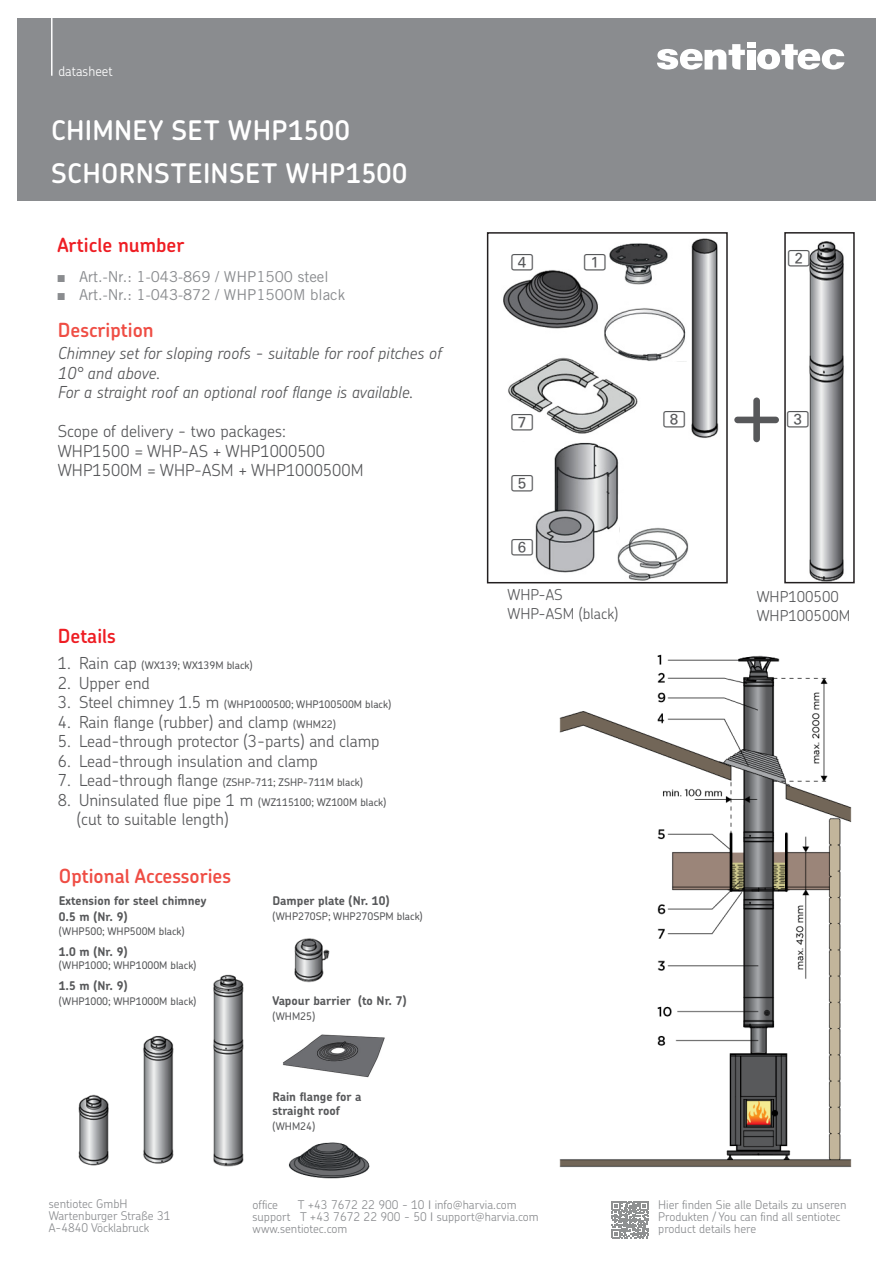
<style>
.page{position:relative;width:893px;height:1263px;background:#fff}
.page>*{position:absolute;margin:0;border:0;box-sizing:border-box;transform-origin:0 0}
.Produkt_Fließtext{font:300 108px "Chevin Pro";color:#57585a}
.t1{font:600 27px/43.2px "Chevin Pro";letter-spacing:.015em;color:#fff}
.Produkt_H_vor_Aufzählung_SENTIOTEC{font:600 19.5px "Chevin Pro";color:#ef4d44}
.t2{font:600 19.5px "Chevin Pro";color:#ee1d23}
.Produkt_Fließtext_ohne_Aufzählung{font:300 16.5px/19.5px "Chevin Pro";color:#57585a}
.Produkt_Fließtext_ohne_Aufzählung-2{font:italic 300 16.5px/19.5px "Chevin Pro";color:#57585a}
.Produkt_Fließtext-2{font:16.5px "Num Line Three";color:#57585a}
.t3{font:15px "Trade Gothic LT Std";color:#8a8c8f}
.Produkt_Fließtext-3{font:300 15px "Chevin Pro";color:#57585a}
.t4{font:300 13.5px "Chevin Pro";color:#fff}
.t5{font:300 12px/12px "Chevin Pro";color:#8a8c8f}
.Produkt_Fließtext_ohne_Aufzählung_kleine{font:700 12px/16.5px "Chevin Pro";color:#57585a}
.Produkt_Fließtext_ohne_Aufzählung_kleine-2{font:500 10.5px "Chevin Pro";color:#57585a}
.s1{font-family:"Arial Narrow"}
.s2{font-weight:300;font-size:16.5px}
.s3{font-weight:500;font-size:10.5px}
</style>
<div class="page">
<div style="left:17px;top:18px;width:859px;height:183px;background:#8a8c8f"></div>
<svg style="left:657px;top:44px;width:88px;height:26px"></svg>
<svg style="left:757px;top:44px;width:87px;height:26px"></svg>
<div style="left:747px;top:50px;width:8px;height:20px;background:#fff"></div>
<div style="left:747px;top:43px;width:8px;height:5px;background:#fff"></div>
<hr style="left:51px;top:4px;width:2px;height:72px;background:#fff">
<svg style="left:611px;top:1201px;width:37px;height:37px"></svg>
<img style="left:559px;top:654px;width:293px;height:514px">
<img style="left:535px;top:442px;width:84px;height:131px">
<img style="left:802px;top:241px;width:48px;height:343px">
<img style="left:503px;top:238px;width:216px;height:200px">
<img style="left:598px;top:306px;width:88px;height:56px">
<img style="left:617px;top:527px;width:77px;height:57px">
<div style="left:613px;top:526px;width:6px;height:14px;background:#fff"></div>
<div style="left:526px;top:434px;width:38px;height:14px;background:#fff"></div>
<div style="left:579px;top:327px;width:23px;height:18px;background:#fff"></div>
<div style="left:629px;top:287px;width:23px;height:19px;background:#fff"></div>
<div style="left:487px;top:232px;width:241px;height:351px;border:2px solid #231f20"></div>
<div style="left:784px;top:232px;width:71px;height:351px;border:2px solid #231f20"></div>
<img style="left:78px;top:1094px;width:31px;height:72px">
<img style="left:143px;top:1036px;width:31px;height:128px">
<img style="left:213px;top:974px;width:31px;height:193px">
<img style="left:294px;top:938px;width:36px;height:45px">
<img style="left:283px;top:1034px;width:102px;height:44px">
<img style="left:288px;top:1142px;width:82px;height:37px">
<div style="left:555px;top:1058px;width:169px;height:99px;background:#fff"></div>
<p class="t4" style="left:58px;top:62px;width:56px">datasheet</p>
<h2 class="t1" style="left:51px;top:108px;width:358px">CHIMNEY SET WHP1500<br>SCHORNSTEINSET WHP1500</h2>
<p class="t2" style="left:57px;top:232px;width:128px">Article number</p>
<p class="t3" style="left:58px;top:268px;width:272px"><span class="s1">■</span> Art.-Nr.: 1-043-869 / WHP1500 steel</p>
<p class="t3" style="left:58px;top:285px;width:289px"><span class="s1">■</span> Art.-Nr.: 1-043-872 / WHP1500M black</p>
<p class="Produkt_H_vor_Aufzählung_SENTIOTEC" style="left:58px;top:317px;width:97px">Description</p>
<p class="Produkt_Fließtext_ohne_Aufzählung-2" style="left:58px;top:343px;width:386px">Chimney set for sloping roofs - suitable for roof pitches of<br>10° and above.<br>For a straight roof an optional roof flange is available.</p>
<p class="Produkt_Fließtext_ohne_Aufzählung" style="left:58px;top:421px;width:230px">Scope of delivery - two packages:</p>
<p class="Produkt_Fließtext_ohne_Aufzählung" style="left:58px;top:441px;width:269px">WHP1500 = WHP-AS + WHP1000500</p>
<p class="Produkt_Fließtext_ohne_Aufzählung" style="left:58px;top:460px;width:307px">WHP1500M = WHP-ASM + WHP1000500M</p>
<p class="t2" style="left:58px;top:622px;width:60px">Details</p>
<p class="Produkt_Fließtext_ohne_Aufzählung_kleine-2" style="left:58px;top:658px;width:196px"><span class="s2">1. Rain cap</span> (WX139; WX139M black)</p>
<p class="Produkt_Fließtext_ohne_Aufzählung" style="left:58px;top:672px;width:94px">2. Upper end</p>
<p class="Produkt_Fließtext_ohne_Aufzählung_kleine-2" style="left:58px;top:697px;width:335px"><span class="s2">3. Steel chimney 1.5 m</span> (WHP1000500; WHP100500M black)</p>
<p class="Produkt_Fließtext_ohne_Aufzählung" style="left:58px;top:711px;width:280px">4. Rain flange (rubber) and clamp <span class="s3">(WHM22)</span></p>
<p class="Produkt_Fließtext_ohne_Aufzählung" style="left:58px;top:731px;width:323px">5. Lead-through protector (3-parts) and clamp</p>
<p class="Produkt_Fließtext_ohne_Aufzählung" style="left:58px;top:750px;width:262px">6. Lead-through insulation and clamp</p>
<p class="Produkt_Fließtext_ohne_Aufzählung_kleine-2" style="left:58px;top:775px;width:307px"><span class="s2">7. Lead-through flange</span> (ZSHP-711; ZSHP-711M black)</p>
<p class="Produkt_Fließtext_ohne_Aufzählung" style="left:77px;top:789px;width:311px;text-indent:-19px">8. Uninsulated flue pipe 1 m <span class="s3">(WZ115100; WZ100M black) </span>(cut to suitable length)</p>
<p class="Produkt_H_vor_Aufzählung_SENTIOTEC" style="left:59px;top:863px;width:174px">Optional Accessories</p>
<p class="Produkt_Fließtext_ohne_Aufzählung_kleine" style="left:272px;top:892px;width:119px">Damper plate (Nr. 10)</p>
<p class="Produkt_Fließtext_ohne_Aufzählung_kleine-2" style="left:272px;top:909px;width:152px">(WHP270SP; WHP270SPM black)</p>
<p class="Produkt_Fließtext_ohne_Aufzählung_kleine" style="left:59px;top:892px;width:149px">Extension for steel chimney<br>0.5 m (Nr. 9)</p>
<p class="Produkt_Fließtext_ohne_Aufzählung_kleine-2" style="left:59px;top:924px;width:127px">(WHP500; WHP500M black)</p>
<p class="Produkt_Fließtext_ohne_Aufzählung_kleine" style="left:59px;top:943px;width:70px">1.0 m (Nr. 9)</p>
<p class="Produkt_Fließtext_ohne_Aufzählung_kleine-2" style="left:59px;top:958px;width:139px">(WHP1000; WHP1000M black)</p>
<p class="Produkt_Fließtext_ohne_Aufzählung_kleine" style="left:59px;top:977px;width:70px">1.5 m (Nr. 9)</p>
<p class="Produkt_Fließtext_ohne_Aufzählung_kleine-2" style="left:59px;top:994px;width:139px">(WHP1000; WHP1000M black)</p>
<p class="Produkt_Fließtext_ohne_Aufzählung_kleine" style="left:272px;top:993px;width:136px">Vapour barrier (to Nr. 7)</p>
<p class="Produkt_Fließtext_ohne_Aufzählung_kleine-2" style="left:272px;top:1009px;width:44px">(WHM25)</p>
<p class="Produkt_Fließtext_ohne_Aufzählung_kleine" style="left:272px;top:1090px;width:91px;line-height:13.5px">Rain flange for a straight roof</p>
<p class="Produkt_Fließtext_ohne_Aufzählung_kleine-2" style="left:272px;top:1119px;width:44px">(WHM24)</p>
<p class="Produkt_Fließtext-2" style="left:511px;top:254px;width:24px">4</p>
<p class="Produkt_Fließtext-2" style="left:584px;top:254px;width:24px">1</p>
<p class="Produkt_Fließtext-2" style="left:788px;top:249px;width:24px">2</p>
<p class="Produkt_Fließtext-2" style="left:511px;top:414px;width:24px">7</p>
<p class="Produkt_Fließtext-2" style="left:663px;top:411px;width:24px">8</p>
<p class="Produkt_Fließtext-2" style="left:511px;top:475px;width:24px">5</p>
<p class="Produkt_Fließtext-2" style="left:511px;top:539px;width:24px">6</p>
<p class="Produkt_Fließtext-3" style="left:507px;top:584px;width:57px">WHP-AS</p>
<p class="Produkt_Fließtext-3" style="left:507px;top:603px;width:112px">WHP-ASM (black)</p>
<p class="Produkt_Fließtext" style="left:728px;top:337px;width:59px">+</p>
<p class="Produkt_Fließtext-2" style="left:787px;top:411px;width:24px">3</p>
<p class="Produkt_Fließtext-3" style="left:757px;top:586px;width:84px">WHP100500</p>
<p class="Produkt_Fließtext-3" style="left:757px;top:606px;width:95px">WHP100500M</p>
<p class="t5" style="left:49px;top:1197px;width:123px">sentiotec GmbH<br>Wartenburger Straße 31<br>A-4840 Vöcklabruck</p>
<p class="t5" style="left:658px;top:1199px;width:190px">Hier finden Sie alle Details zu unseren<br>Produkten / You can find all sentiotec product details here</p>
<p class="t5" style="left:253px;top:1198px;width:288px;text-indent:45px">T +43 7672 22 900 - 10 info@harvia.com support T +43 7672 22 900 - 50 support@harvia.com www.sentiotec.com</p>
<p class="t5" style="left:253px;top:1198px;width:27px">office</p>
</div>
